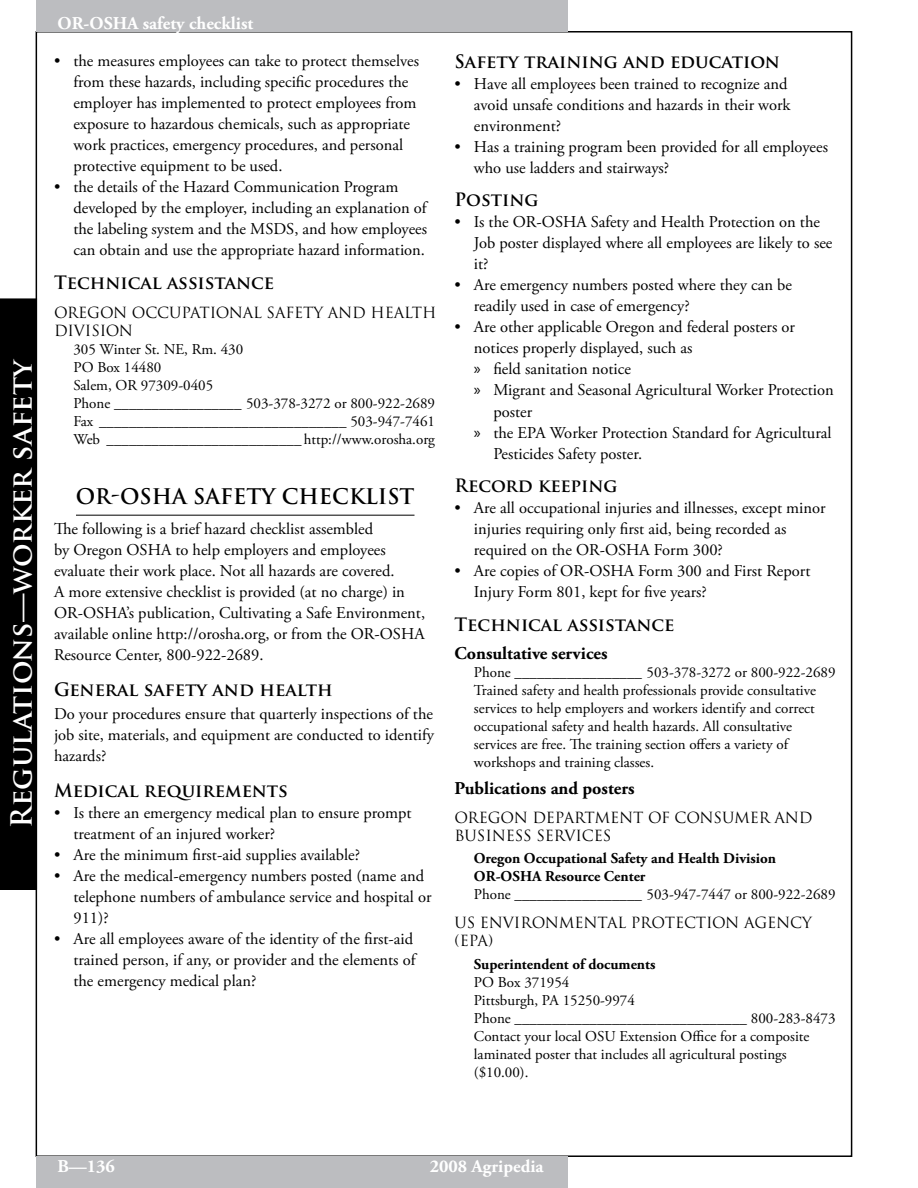
<style>
.page{position:relative;width:918px;height:1188px;background:#fff}
.page>*{position:absolute;margin:0;border:0;box-sizing:border-box;transform-origin:0 0}
.t1{font:700 28.5px "Trajan Pro";letter-spacing:-.03em;color:#fff}
.t2{font:700 21px "Trajan Pro";color:#000}
.t3{font:700 18px "Trajan Pro";color:#000}
.t4{font:700 18px "Adobe Garamond Pro";color:#000}
.t5{font:700 18px "Adobe Garamond Pro";color:#fff}
.t6{font:700 18px "Trajan Pro";letter-spacing:-.02em;color:#000}
.t7{font:16.5px/21px "Adobe Garamond Pro";color:#000}
.t8{font:15px/18px "Adobe Garamond Pro";color:#000}
.t9{font:15px/18px "Trajan Pro";letter-spacing:-.01em;color:#000}
.t10{font:700 15px/18px "Adobe Garamond Pro";color:#000}
.s1{font-family:"Myriad Pro"}
</style>
<div class="page">
<div style="left:36px;top:0;width:531px;height:32px;background:#bcbdc0"></div>
<div style="left:36px;top:1157px;width:531px;height:31px;background:#bcbdc0"></div>
<div style="left:0;top:299px;width:37px;height:590px;background:#000"></div>
<hr style="left:76px;top:515px;width:339px;height:1px;background:#000">
<h1 class="t1" style="left:4px;top:828px;width:471px;rotate:-90deg">Regulations—worker safety</h1>
<p class="t5" style="left:57px;top:13px;width:197px">OR-OSHA safety checklist</p>
<p class="t7" style="left:73px;top:51px;width:347px;text-indent:-19px">• the measures employees can take to protect themselves from these hazards, including specific procedures the employer has implemented to protect employees from exposure to hazardous chemicals, such as appropriate work practices, emergency procedures, and personal protective equipment to be used.</p>
<p class="t7" style="left:73px;top:177px;width:355px;text-indent:-19px">• the details of the Hazard Communication Program developed by the employer, including an explanation of the labeling system and the MSDS, and how employees can obtain and use the appropriate hazard information.</p>
<p class="t3" style="left:54px;top:271px;width:222px">Technical assistance</p>
<p class="t9" style="left:54px;top:303px;width:91px">OREGON OCCU</p>
<p class="t9" style="left:181px;top:303px;width:254px">PATIONAL SAFE TY AND HEALTH</p>
<p class="t9" style="left:54px;top:321px;width:81px">DIVIS ION</p>
<p class="t8" style="left:73px;top:340px;width:363px">305 Winter St. NE, Rm. 430<br>PO Box 14480<br>Salem, OR 97309-0405<br>Phone _________________ 503-378-3272 or 800-922-2689<br>Fax _________________________________ 503-947-7461<br>Web __________________________ http://www.orosha.org</p>
<p class="t2" style="left:76px;top:483px;width:340px">OR-OSHA saf ety checklist</p>
<p class="t7" style="left:54px;top:519px;width:373px">The following is a brief hazard checklist assembled<br>by Oregon OSHA to help employers and employees evaluate their work place. Not all hazards are covered.<br>A more extensive checklist is provided (at no charge) in OR‑OSHA’s publication, Cultivating a Safe Environment, available online http://orosha.org, or from the OR‑OSHA Resource Center, 800-922-2689.</p>
<p class="t3" style="left:54px;top:678px;width:280px">General safety and health</p>
<p class="t7" style="left:54px;top:704px;width:382px;text-align:justify">Do your procedures ensure that quarterly inspections of the job site, materials, and equipment are conducted to identify hazards?</p>
<p class="t3" style="left:54px;top:779px;width:235px">Medical requirements</p>
<p class="t7" style="left:73px;top:803px;width:340px;text-indent:-19px">• Is there an emergency medical plan to ensure prompt treatment of an injured worker?</p>
<p class="t7" style="left:54px;top:845px;width:308px">• Are the minimum first-aid supplies available?</p>
<p class="t7" style="left:73px;top:866px;width:360px;text-indent:-19px">• Are the medical-emergency numbers posted (name and telephone numbers of ambulance service and hospital or<br>911)?</p>
<p class="t7" style="left:73px;top:929px;width:344px;text-indent:-19px">• Are all employees aware of the identity of the first-aid trained person, if any, or provider and the elements of the emergency medical plan?</p>
<p class="t6" style="left:454px;top:50px;width:327px">Safety training and education</p>
<p class="t7" style="left:474px;top:73px;width:318px;text-indent:-19px">• Have all employees been trained to recognize and avoid unsafe conditions and hazards in their work environment?</p>
<p class="t7" style="left:474px;top:136px;width:356px;text-indent:-19px">• Has a training program been provided for all employees who use ladders and stairways?</p>
<p class="t3" style="left:454px;top:189px;width:86px">Posting</p>
<p class="t7" style="left:474px;top:212px;width:360px;text-indent:-19px">• Is the OR‑OSHA Safety and Health Protection on the<br>Job poster displayed where all employees are likely to see it?</p>
<p class="t7" style="left:474px;top:275px;width:320px;text-indent:-19px">• Are emergency numbers posted where they can be readily used in case of emergency?</p>
<p class="t7" style="left:455px;top:317px;width:342px">• Are other applicable Oregon and federal posters or</p>
<p class="t7" style="left:474px;top:338px;width:220px">notices properly displayed, such as</p>
<p class="t7" style="left:474px;top:359px;width:159px"><span class="s1">x</span> field sanitation notice</p>
<p class="t7" style="left:474px;top:380px;width:361px"><span class="s1">x</span> Migrant and Seasonal Agricultural Worker Protection</p>
<p class="t7" style="left:493px;top:401px;width:40px">poster</p>
<p class="t7" style="left:474px;top:422px;width:359px"><span class="s1">x</span> the EPA Worker Protection Standard for Agricultural</p>
<p class="t7" style="left:493px;top:443px;width:150px">Pesticides Safety poster.</p>
<p class="t3" style="left:454px;top:475px;width:165px">Record keeping</p>
<p class="t7" style="left:474px;top:498px;width:353px;text-indent:-19px">• Are all occupational injuries and illnesses, except minor injuries requiring only first aid, being recorded as required on the OR-OSHA Form 300?</p>
<p class="t7" style="left:474px;top:561px;width:338px;text-indent:-19px">• Are copies of OR‑OSHA Form 300 and First Report<br>Injury Form 801, kept for five years?</p>
<p class="t3" style="left:454px;top:614px;width:222px">Technical assistance</p>
<p class="t4" style="left:454px;top:643px;width:155px">Consultative services</p>
<p class="t8" style="left:474px;top:664px;width:363px">Phone _________________ 503-378-3272 or 800-922-2689<br>Trained safety and health professionals provide consultative services to help employers and workers identify and correct occupational safety and health hazards. All consultative services are free. The training section offers a variety of workshops and training classes.</p>
<p class="t4" style="left:454px;top:778px;width:182px">Publications and posters</p>
<p class="t9" style="left:454px;top:809px;width:360px">ORE GON DE PARTME NT OF CONSUME R AND<br>BUS INESS</p>
<p class="t9" style="left:536px;top:827px;width:56px">SE RVICES</p>
<p class="t10" style="left:474px;top:850px;width:304px">Oregon Occupational Safety and Health Division<br>OR-OSHA Resource Center</p>
<p class="t8" style="left:474px;top:886px;width:363px">Phone _________________ 503-947-7447 or 800-922-2689</p>
<p class="t9" style="left:455px;top:914px;width:359px">US ENVIRONME NTAL PROTECTION AGE NCY (EPA)</p>
<p class="t10" style="left:474px;top:955px;width:183px">Superintendent of documents</p>
<p class="t8" style="left:474px;top:973px;width:363px">PO Box 371954<br>Pittsburgh, PA 15250-9974<br>Phone _______________________________ 800-283-8473<br>Contact your local OSU Extension Office for a composite laminated poster that includes all agricultural postings ($10.00).</p>
<p class="t5" style="left:57px;top:1156px;width:59px">B—136</p>
<p class="t5" style="left:430px;top:1156px;width:115px">2008 Agripedia</p>
</div>
